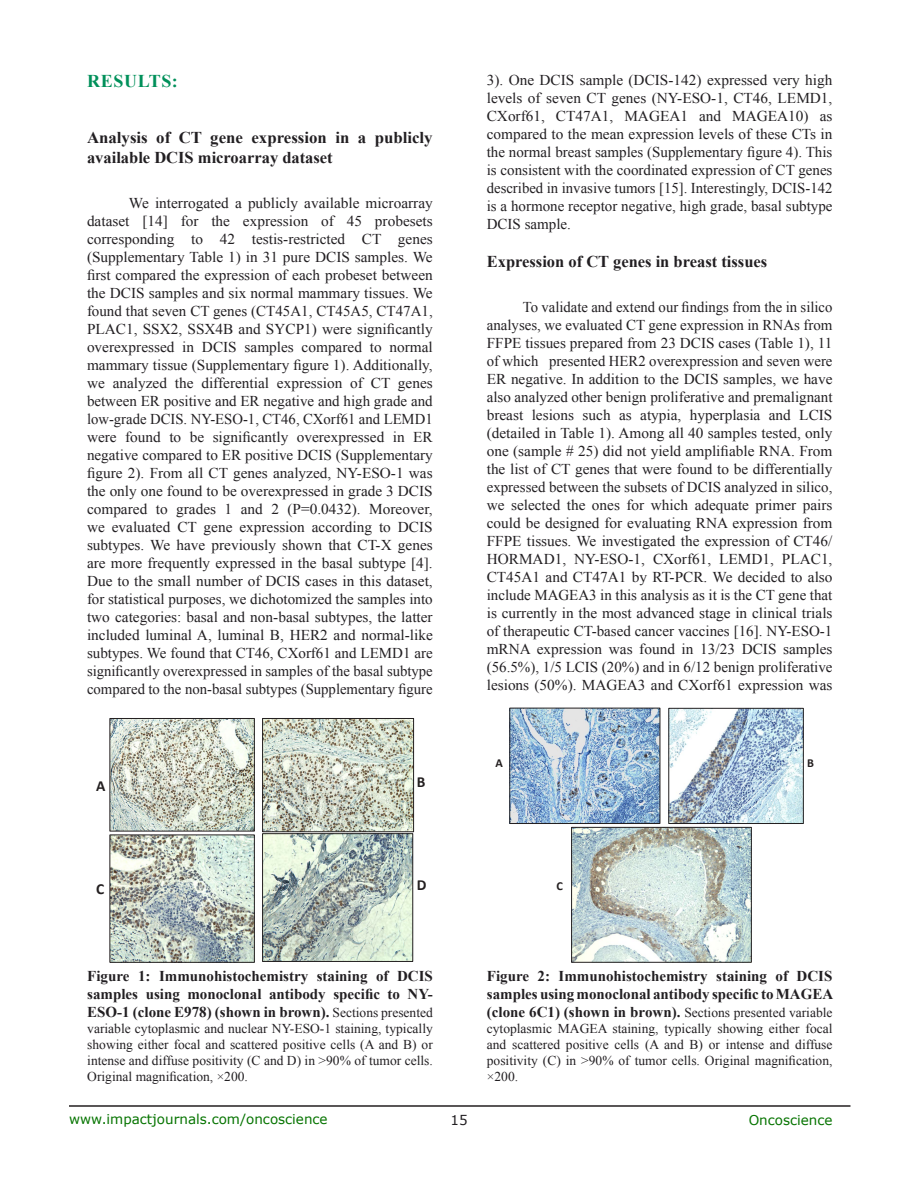
<style>
.page{position:relative;width:918px;height:1188px;background:#fff}
.page>*{position:absolute;margin:0;border:0;box-sizing:border-box;transform-origin:0 0}
.Heading{font:700 18px "Times New Roman";letter-spacing:.035em;color:#00905a}
.SubHeading{font:700 16.5px/19.8px "Times New Roman";color:#221f22}
.t1{font:700 15.45px "Calibri";color:#231f20}
.BodyText{font:15px/18px "Times New Roman";color:#221f22;text-align:justify}
.FigureText{font:700 15px/18px "Times New Roman";color:#221f22;text-align:justify}
.FigureText-2{font:13.5px/16.2px "Times New Roman";color:#221f22;text-align:justify}
.t2{font:13.5px "Verdana";color:#067400}
.t3{font:13.5px "Verdana";color:#221f22}
.t4{font:700 12.3px "Calibri";color:#231f20}
.s1{font-weight:400;font-size:13.5px}
</style>
<div class="page">
<hr style="left:69px;top:1105px;width:781px;height:2px;background:#231f20">
<img style="left:112px;top:720px;width:141px;height:109px">
<div style="left:110px;top:718px;width:145px;height:113px;border:1px solid #231f20"></div>
<img style="left:264px;top:720px;width:148px;height:110px">
<div style="left:262px;top:718px;width:152px;height:114px;border:1px solid #231f20"></div>
<img style="left:112px;top:837px;width:141px;height:124px">
<div style="left:110px;top:835px;width:145px;height:128px;border:1px solid #231f20"></div>
<img style="left:264px;top:835px;width:147px;height:125px">
<div style="left:262px;top:833px;width:151px;height:129px;border:1px solid #231f20"></div>
<img style="left:512px;top:710px;width:146px;height:112px">
<div style="left:510px;top:708px;width:150px;height:116px;border:1px solid #231f20"></div>
<img style="left:671px;top:710px;width:131px;height:112px">
<div style="left:669px;top:708px;width:135px;height:116px;border:1px solid #231f20"></div>
<img style="left:573px;top:829px;width:177px;height:131px">
<div style="left:571px;top:827px;width:181px;height:135px;border:1px solid #231f20"></div>
<p class="Heading" style="left:87px;top:68px;width:92px">RESULTS:</p>
<p class="SubHeading" style="left:87px;top:127px;width:347px">Analysis of CT gene expression in a publicly available DCIS microarray dataset</p>
<p class="BodyText" style="left:87px;top:193px;width:347px;text-indent:42px">We interrogated a publicly available microarray dataset [14] for the expression of 45 probesets corresponding to 42 testis-restricted CT genes (Supplementary Table 1) in 31 pure DCIS samples. We first compared the expression of each probeset between the DCIS samples and six normal mammary tissues. We found that seven CT genes (CT45A1, CT45A5, CT47A1, PLAC1, SSX2, SSX4B and SYCP1) were significantly overexpressed in DCIS samples compared to normal mammary tissue (Supplementary figure 1). Additionally, we analyzed the differential expression of CT genes between ER positive and ER negative and high grade and low-grade DCIS. NY-ESO-1, CT46, CXorf61 and LEMD1 were found to be significantly overexpressed in ER negative compared to ER positive DCIS (Supplementary figure 2). From all CT genes analyzed, NY-ESO-1 was the only one found to be overexpressed in grade 3 DCIS compared to grades 1 and 2 (P=0.0432). Moreover, we evaluated CT gene expression according to DCIS subtypes. We have previously shown that CT-X genes are more frequently expressed in the basal subtype [4].<br>Due to the small number of DCIS cases in this dataset, for statistical purposes, we dichotomized the samples into two categories: basal and non-basal subtypes, the latter included luminal A, luminal B, HER2 and normal-like subtypes. We found that CT46, CXorf61 and LEMD1 are significantly overexpressed in samples of the basal subtype compared to the non-basal subtypes (Supplementary figure</p>
<p class="t1" style="left:96px;top:776px;width:11px">A</p>
<p class="t1" style="left:417px;top:772px;width:10px">B</p>
<p class="t1" style="left:96px;top:879px;width:10px">C</p>
<p class="t1" style="left:417px;top:875px;width:11px">D</p>
<p class="FigureText" style="left:87px;top:966px;width:347px">Figure 1: Immunohistochemistry staining of DCIS samples using monoclonal antibody specific to NY-ESO-1 (clone E978) (shown in brown). <span class="s1">Sections presented</span></p>
<p class="FigureText-2" style="left:87px;top:1020px;width:347px">variable cytoplasmic and nuclear NY-ESO-1 staining, typically showing either focal and scattered positive cells (A and B) or intense and diffuse positivity (C and D) in &gt;90% of tumor cells.<br>Original magnification, ×200.</p>
<p class="BodyText" style="left:487px;top:71px;width:347px">3). One DCIS sample (DCIS-142) expressed very high levels of seven CT genes (NY-ESO-1, CT46, LEMD1, CXorf61, CT47A1, MAGEA1 and MAGEA10) as compared to the mean expression levels of these CTs in the normal breast samples (Supplementary figure 4). This is consistent with the coordinated expression of CT genes described in invasive tumors [15]. Interestingly, DCIS-142 is a hormone receptor negative, high grade, basal subtype DCIS sample.</p>
<p class="SubHeading" style="left:487px;top:251px;width:282px">Expression of CT genes in breast tissues</p>
<p class="BodyText" style="left:487px;top:298px;width:347px;text-indent:36px">To validate and extend our findings from the in silico analyses, we evaluated CT gene expression in RNAs from FFPE tissues prepared from 23 DCIS cases (Table 1), 11 of which presented HER2 overexpression and seven were ER negative. In addition to the DCIS samples, we have also analyzed other benign proliferative and premalignant breast lesions such as atypia, hyperplasia and LCIS (detailed in Table 1). Among all 40 samples tested, only one (sample # 25) did not yield amplifiable RNA. From the list of CT genes that were found to be differentially expressed between the subsets of DCIS analyzed in silico, we selected the ones for which adequate primer pairs could be designed for evaluating RNA expression from FFPE tissues. We investigated the expression of CT46/ HORMAD1, NY-ESO-1, CXorf61, LEMD1, PLAC1, CT45A1 and CT47A1 by RT-PCR. We decided to also include MAGEA3 in this analysis as it is the CT gene that is currently in the most advanced stage in clinical trials of therapeutic CT-based cancer vaccines [16]. NY-ESO-1 mRNA expression was found in 13/23 DCIS samples (56.5%), 1/5 LCIS (20%) and in 6/12 benign proliferative lesions (50%). MAGEA3 and CXorf61 expression was</p>
<p class="t4" style="left:495px;top:755px;width:9px">A</p>
<p class="t4" style="left:807px;top:755px;width:8px">B</p>
<p class="t4" style="left:556px;top:878px;width:8px">C</p>
<p class="FigureText" style="left:487px;top:966px;width:348px">Figure 2: Immunohistochemistry staining of DCIS samples using monoclonal antibody specific to MAGEA (clone 6C1) (shown in brown). <span class="s1">Sections presented variable</span></p>
<p class="FigureText-2" style="left:487px;top:1020px;width:347px">cytoplasmic MAGEA staining, typically showing either focal and scattered positive cells (A and B) or intense and diffuse positivity (C) in &gt;90% of tumor cells. Original magnification, ×200.</p>
<p class="t2" style="left:69px;top:1110px;width:260px">www.impactjournals.com/oncoscience</p>
<p class="t3" style="left:450px;top:1111px;width:19px">15</p>
<p class="t2" style="left:749px;top:1111px;width:85px">Oncoscience</p>
</div>
